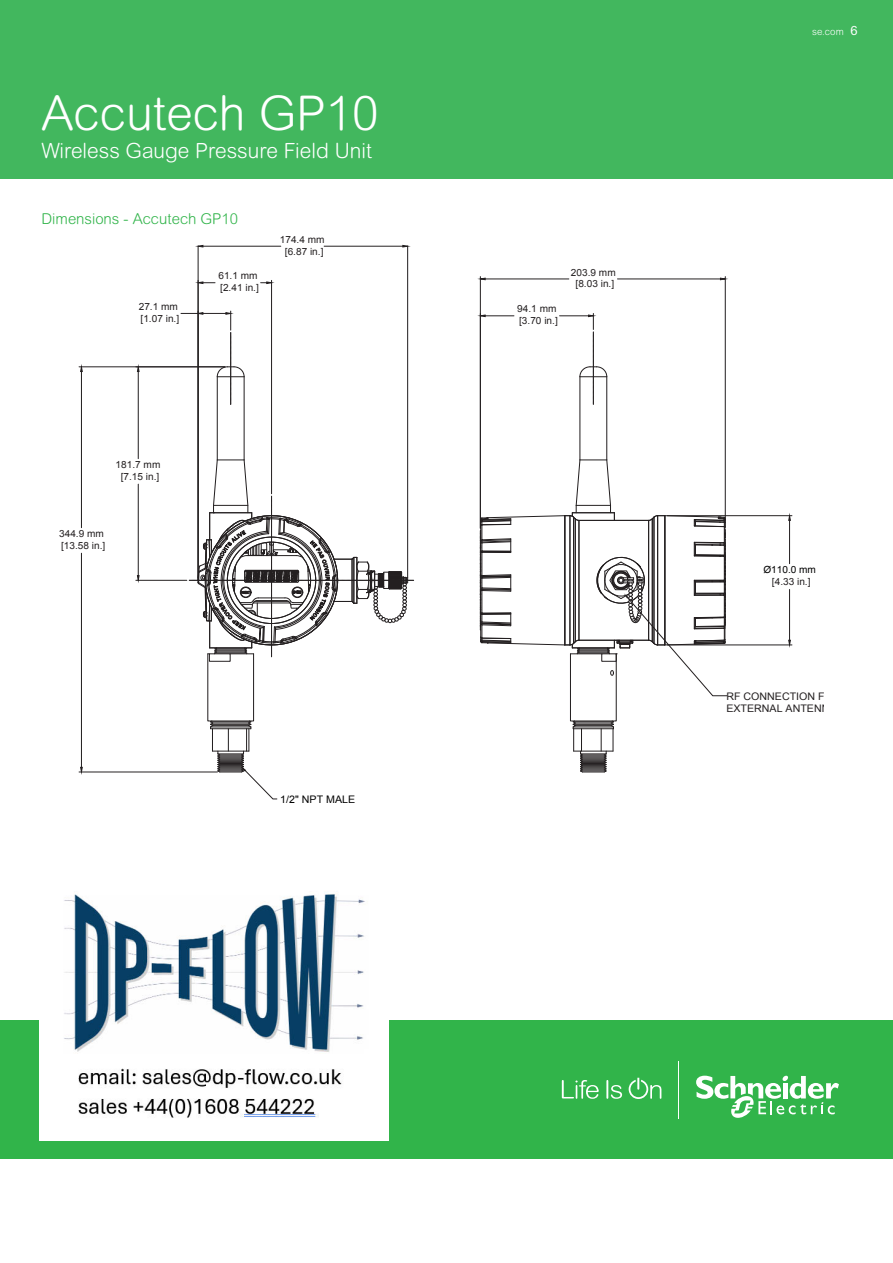
<style>
.page{position:relative;width:893px;height:1263px;background:#fff}
.page>*{position:absolute;margin:0;border:0;box-sizing:border-box;transform-origin:0 0}
.t1{font:300 48px "Arial Rounded MT Std";color:#fff}
.t2{font:300 21px "Arial Rounded MT Std";color:#fff}
.t3{font:300 15px "Arial Rounded MT Std";color:#31b44a}
.t4{font:10.35px/12.5px "Arial";color:#231f20}
.t5{font:10.35px "Arial";color:#000001}
.t6{font:9.9px/11.7px "Arial";color:#231f20}
.t7{font:9.9px "Arial";color:#000001}
.t8{font:300 9.75px "Arial Rounded MT Std";color:#fff}
.s1{font-weight:400;font-size:12.75px}
</style>
<div class="page">
<div style="left:0;top:1020px;width:893px;height:139px;background:#31b44a"></div>
<svg style="left:562px;top:1080px;width:37px;height:19px"></svg>
<svg style="left:606px;top:1080px;width:16px;height:19px"></svg>
<svg style="left:629px;top:1078px;width:32px;height:21px"></svg>
<svg style="left:696px;top:1075px;width:143px;height:43px"></svg>
<hr style="left:678px;top:1061px;width:1px;height:57px;background:#fff">
<hr style="left:244px;top:377px;width:1px;height:83px;background:#231f20">
<hr style="left:217px;top:377px;width:1px;height:83px;background:#231f20">
<div style="left:208px;top:654px;width:46px;height:67px;border:1px solid #231f20"></div>
<hr style="left:606px;top:377px;width:1px;height:83px;background:#231f20">
<hr style="left:580px;top:377px;width:1px;height:83px;background:#231f20">
<div style="left:570px;top:654px;width:46px;height:67px;border:1px solid #231f20"></div>
<svg style="left:573px;top:720px;width:41px;height:53px"></svg>
<svg style="left:210px;top:720px;width:67px;height:79px"></svg>
<svg style="left:189px;top:460px;width:225px;height:197px"></svg>
<div style="left:240px;top:587px;width:11px;height:11px;border:1px solid #231f20;border-radius:50%"></div>
<svg style="left:480px;top:460px;width:247px;height:236px"></svg>
<hr style="left:407px;top:246px;width:1px;height:332px;background:#231f20">
<hr style="left:198px;top:246px;width:1px;height:336px;background:#231f20">
<hr style="left:324px;top:246px;width:79px;height:1px;background:#231f20">
<hr style="left:203px;top:246px;width:78px;height:1px;background:#231f20">
<svg style="left:402px;top:245px;width:6px;height:3px"></svg>
<svg style="left:197px;top:245px;width:7px;height:3px"></svg>
<hr style="left:271px;top:280px;width:1px;height:214px;background:#231f20">
<svg style="left:261px;top:281px;width:10px;height:3px"></svg>
<svg style="left:197px;top:281px;width:18px;height:3px"></svg>
<svg style="left:181px;top:311px;width:63px;height:94px"></svg>
<hr style="left:136px;top:580px;width:51px;height:1px;background:#231f20">
<hr style="left:138px;top:484px;width:1px;height:92px;background:#231f20">
<hr style="left:138px;top:371px;width:1px;height:88px;background:#231f20">
<svg style="left:137px;top:575px;width:3px;height:6px"></svg>
<svg style="left:137px;top:366px;width:3px;height:6px"></svg>
<hr style="left:79px;top:772px;width:138px;height:1px;background:#231f20">
<hr style="left:79px;top:367px;width:146px;height:1px;background:#231f20">
<hr style="left:81px;top:553px;width:1px;height:214px;background:#231f20">
<hr style="left:81px;top:371px;width:1px;height:157px;background:#231f20">
<svg style="left:80px;top:766px;width:3px;height:7px"></svg>
<svg style="left:80px;top:366px;width:3px;height:6px"></svg>
<svg style="left:560px;top:313px;width:47px;height:92px"></svg>
<svg style="left:481px;top:314px;width:33px;height:3px"></svg>
<hr style="left:480px;top:277px;width:1px;height:251px;background:#231f20">
<hr style="left:725px;top:277px;width:1px;height:250px;background:#231f20">
<hr style="left:485px;top:279px;width:84px;height:1px;background:#231f20">
<hr style="left:617px;top:279px;width:103px;height:1px;background:#231f20">
<svg style="left:480px;top:277px;width:6px;height:3px"></svg>
<svg style="left:720px;top:277px;width:6px;height:3px"></svg>
<hr style="left:667px;top:645px;width:125px;height:1px;background:#231f20">
<hr style="left:667px;top:515px;width:125px;height:1px;background:#231f20">
<hr style="left:789px;top:589px;width:1px;height:51px;background:#231f20">
<hr style="left:789px;top:520px;width:1px;height:44px;background:#231f20">
<svg style="left:788px;top:639px;width:3px;height:7px"></svg>
<svg style="left:788px;top:515px;width:3px;height:6px"></svg>
<div style="left:0;top:0;width:893px;height:179px;background:#42b75e"></div>
<img style="left:39px;top:892px;width:350px;height:248px">
<h1 class="t1" style="left:41px;top:85px;width:339px">Accutech GP10</h1>
<h2 class="t2" style="left:41px;top:138px;width:332px">Wireless Gauge Pressure Field Unit</h2>
<h3 class="t3" style="left:41px;top:210px;width:198px">Dimensions - Accutech GP10</h3>
<p class="t6" style="left:139px;top:301px;width:42px">27.1 mm [1.07 in.]</p>
<p class="t6" style="left:218px;top:270px;width:42px">61.1 mm [2.41 in.]</p>
<p class="t6" style="left:280px;top:234px;width:46px;text-align:center">174.4 mm [6.87 in.]</p>
<p class="t6" style="left:116px;top:459px;width:46px;text-align:center">181.7 mm [7.15 in.]</p>
<p class="t6" style="left:59px;top:528px;width:48px">344.9 mm [13.58 in.]</p>
<p class="t5" style="left:280px;top:792px;width:76px">1/2" NPT MALE</p>
<p class="t6" style="left:517px;top:303px;width:42px">94.1 mm [3.70 in.]</p>
<p class="t6" style="left:571px;top:266px;width:46px;text-align:center">203.9 mm [8.03 in.]</p>
<p class="t8" style="left:812px;top:26px;width:47px">se.com <span class="s1">6</span></p>
<p class="t7" style="left:763px;top:563px;width:54px">Ø110.0 mm</p>
<p class="t6" style="left:772px;top:576px;width:40px">[4.33 in.]</p>
<p class="t4" style="left:726px;top:690px;width:116px">RF CONNECTION FOR<br>EXTERNAL ANTENNA</p>
</div>
